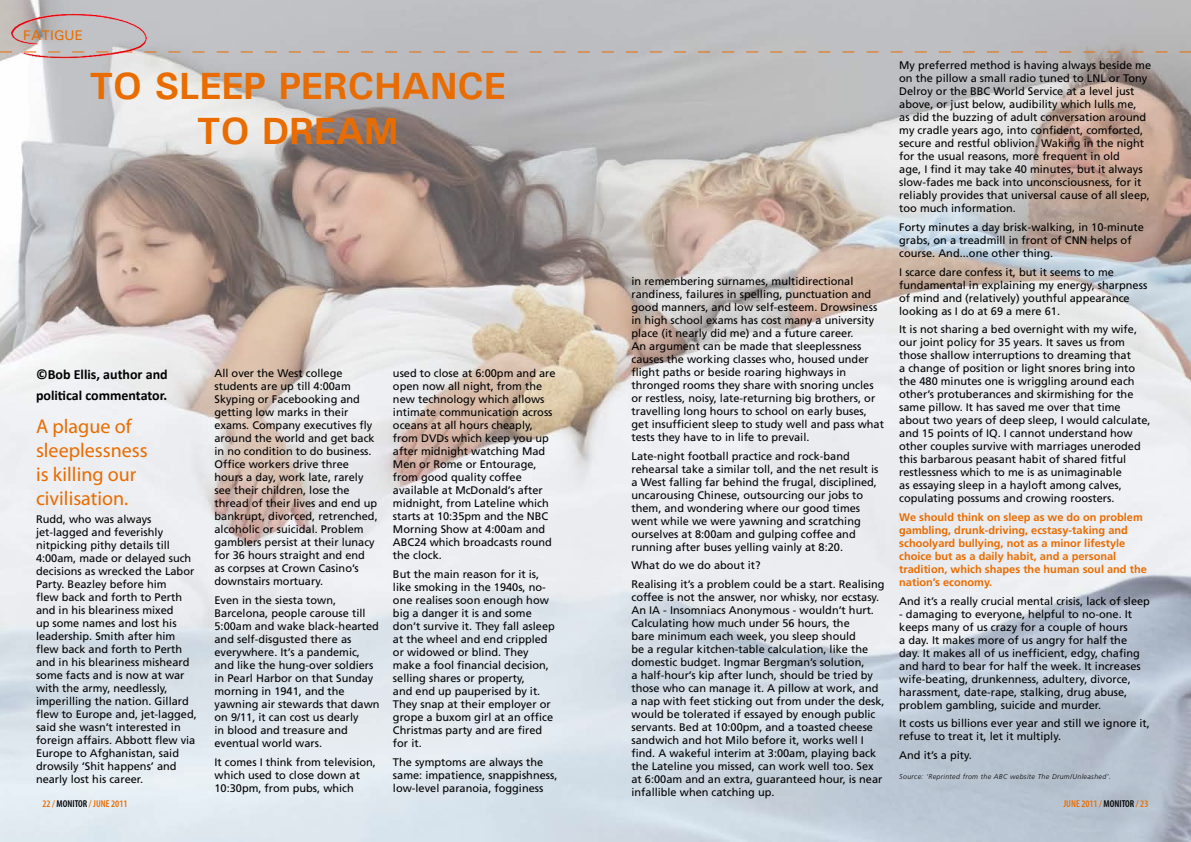
<style>
.page{position:relative;width:1191px;height:842px;background:#fff}
.page>*{position:absolute;margin:0;border:0;box-sizing:border-box;transform-origin:0 0}
.t1{font:700 38px/45.6px "Utah";color:#e96c00}
.t2{font:20px/24px "Myriad Pro";color:#e96c00}
.t3{font:700 14px/21px "Calibri";color:#000}
.t4{font:14px "Utah";color:#e96c00}
.t5{font:11px/13px "Frutiger";color:#000}
.t6{font:700 11px/13px "Frutiger";color:#e96c00}
.t7{font:600 condensed 10px "Myriad Pro";color:#e96c00}
.t8{font:italic 300 7px "Frutiger";letter-spacing:.05em;color:#000}
.s1{color:#000}
</style>
<div class="page">
<img style="left:0;top:0;width:1191px;height:842px">
<svg style="left:0;top:51px;width:1191px;height:1px"></svg>
<img style="left:11px;top:11px;width:137px;height:50px">
<p class="t4" style="left:23px;top:27px;width:61px">FATIGUE</p>
<p class="t5" style="left:899px;top:59px;width:253px">My preferred method is having always beside me on the pillow a small radio tuned to LNL or Tony Delroy or the BBC World Service at a level just above, or just below, audibility which lulls me,<br>as did the buzzing of adult conversation around my cradle years ago, into confident, comforted, secure and restful oblivion. Waking in the night for the usual reasons, more frequent in old<br>age, I find it may take 40 minutes, but it always slow-fades me back into unconsciousness, for it reliably provides that universal cause of all sleep, too much information.</p>
<p class="t5" style="left:899px;top:220px;width:246px">Forty minutes a day brisk-walking, in 10-minute grabs, on a treadmill in front of CNN helps of course. And...one other thing.</p>
<p class="t5" style="left:899px;top:265px;width:249px">I scarce dare confess it, but it seems to me fundamental in explaining my energy, sharpness of mind and (relatively) youthful appearance looking as I do at 69 a mere 61.</p>
<p class="t5" style="left:899px;top:323px;width:253px">It is not sharing a bed overnight with my wife, our joint policy for 35 years. It saves us from those shallow interruptions to dreaming that<br>a change of position or light snores bring into the 480 minutes one is wriggling around each other’s protuberances and skirmishing for the same pillow. It has saved me over that time about two years of deep sleep, I would calculate, and 15 points of IQ. I cannot understand how other couples survive with marriages uneroded this barbarous peasant habit of shared fitful restlessness which to me is as unimaginable<br>as essaying sleep in a hayloft among calves, copulating possums and crowing roosters.</p>
<p class="t6" style="left:899px;top:511px;width:249px">We should think on sleep as we do on problem gambling, drunk-driving, ecstasy-taking and schoolyard bullying, not as a minor lifestyle choice but as a daily habit, and a personal tradition, which shapes the human soul and the nation’s economy.</p>
<p class="t5" style="left:899px;top:594px;width:252px">And it’s a really crucial mental crisis, lack of sleep</p>
<p class="t5" style="left:899px;top:607px;width:243px">- damaging to everyone, helpful to no-one. It keeps many of us crazy for a couple of hours<br>a day. It makes more of us angry for half the day. It makes all of us inefficient, edgy, chafing and hard to bear for half the week. It increases wife-beating, drunkenness, adultery, divorce, harassment, date-rape, stalking, drug abuse, problem gambling, suicide and murder.</p>
<p class="t5" style="left:899px;top:717px;width:252px">It costs us billions ever year and still we ignore it, refuse to treat it, let it multiply.</p>
<p class="t5" style="left:899px;top:749px;width:74px">And it’s a pity.</p>
<p class="t8" style="left:899px;top:772px;width:213px">Source: ‘Reprinted from the ABC website The Drum/Unleashed’.</p>
<h1 class="t1" style="left:89px;top:62px;width:112px">TO SLEEP</h1>
<h1 class="t1" style="left:197px;top:62px;width:108px;text-indent:82px">PERCHANCE<br>TO DREAM</h1>
<p class="t5" style="left:631px;top:275px;width:254px">in remembering surnames, multidirectional randiness, failures in spelling, punctuation and good manners, and low self-esteem. Drowsiness in high school exams has cost many a university place (it nearly did me) and a future career.<br>An argument can be made that sleeplessness causes the working classes who, housed under flight paths or beside roaring highways in thronged rooms they share with snoring uncles or restless, noisy, late-returning big brothers, or travelling long hours to school on early buses, get insufficient sleep to study well and pass what tests they have to in life to prevail.</p>
<p class="t5" style="left:631px;top:449px;width:249px">Late-night football practice and rock-band rehearsal take a similar toll, and the net result is a West falling far behind the frugal, disciplined, uncarousing Chinese, outsourcing our jobs to them, and wondering where our good times went while we were yawning and scratching ourselves at 8:00am and gulping coffee and running after buses yelling vainly at 8:20.</p>
<p class="t5" style="left:631px;top:556px;width:255px;line-height:18.7px">What do we do about it?<br>Realising it’s a problem could be a start. Realising</p>
<p class="t5" style="left:631px;top:591px;width:255px">coffee is not the answer, nor whisky, nor ecstasy.<br>An IA - Insomniacs Anonymous - wouldn’t hurt.<br>Calculating how much under 56 hours, the<br>bare minimum each week, you sleep should<br>be a regular kitchen-table calculation, like the domestic budget. Ingmar Bergman’s solution,<br>a half-hour’s kip after lunch, should be tried by those who can manage it. A pillow at work, and a nap with feet sticking out from under the desk, would be tolerated if essayed by enough public servants. Bed at 10:00pm, and a toasted cheese sandwich and hot Milo before it, works well I find. A wakeful interim at 3:00am, playing back the Lateline you missed, can work well too. Sex at 6:00am and an extra, guaranteed hour, is near infallible when catching up.</p>
<p class="t5" style="left:214px;top:367px;width:165px">All over the West college students are up till 4:00am<br>Skyping or Facebooking and getting low marks in their exams. Company executives fly around the world and get back in no condition to do business.<br>Office workers drive three hours a day, work late, rarely see their children, lose the thread of their lives and end up bankrupt, divorced, retrenched, alcoholic or suicidal. Problem gamblers persist at their lunacy for 36 hours straight and end as corpses at Crown Casino’s downstairs mortuary.</p>
<p class="t5" style="left:214px;top:593px;width:167px">Even in the siesta town,<br>Barcelona, people carouse till<br>5:00am and wake black-hearted and self-disgusted there as everywhere. It’s a pandemic, and like the hung-over soldiers in Pearl Harbor on that Sunday morning in 1941, and the yawning air stewards that dawn on 9/11, it can cost us dearly<br>in blood and treasure and eventual world wars.</p>
<p class="t5" style="left:214px;top:755px;width:163px">It comes I think from television, which used to close down at<br>10:30pm, from pubs, which</p>
<p class="t5" style="left:393px;top:367px;width:164px">used to close at 6:00pm and are open now all night, from the new technology which allows intimate communication across oceans at all hours cheaply, from DVDs which keep you up after midnight watching Mad<br>Men or Rome or Entourage, from good quality coffee available at McDonald’s after midnight, from Lateline which starts at 10:35pm and the NBC<br>Morning Show at 4:00am and<br>ABC24 which broadcasts round the clock.</p>
<p class="t5" style="left:393px;top:567px;width:163px">But the main reason for it is, like smoking in the 1940s, no&shy;one realises soon enough how big a danger it is and some don’t survive it. They fall asleep at the wheel and end crippled or widowed or blind. They make a fool financial decision, selling shares or property,<br>and end up pauperised by it.<br>They snap at their employer or grope a buxom girl at an office<br>Christmas party and are fired for it.</p>
<p class="t5" style="left:393px;top:755px;width:166px">The symptoms are always the same: impatience, snappishness, low-level paranoia, fogginess</p>
<p class="t3" style="left:36px;top:363px;width:133px">©Bob Ellis, author and political commentator.</p>
<h2 class="t2" style="left:36px;top:413px;width:113px">A plague of sleeplessness is killing our civilisation.</h2>
<p class="t5" style="left:36px;top:513px;width:162px">Rudd, who was always jet-lagged and feverishly nitpicking pithy details till<br>4:00am, made or delayed such decisions as wrecked the Labor<br>Party. Beazley before him<br>flew back and forth to Perth and in his bleariness mixed<br>up some names and lost his leadership. Smith after him flew back and forth to Perth and in his bleariness misheard some facts and is now at war with the army, needlessly, imperilling the nation. Gillard flew to Europe and, jet-lagged, said she wasn’t interested in foreign affairs. Abbott flew via<br>Europe to Afghanistan, said drowsily ‘Shit happens’ and nearly lost his career.</p>
<p class="t7" style="left:43px;top:798px;width:86px">22 / <span class="s1">MONITOR</span> / JUNE 2011</p>
<p class="t7" style="left:1063px;top:798px;width:86px">JUNE 2011 / <span class="s1">MONITOR</span> / 23</p>
</div>
